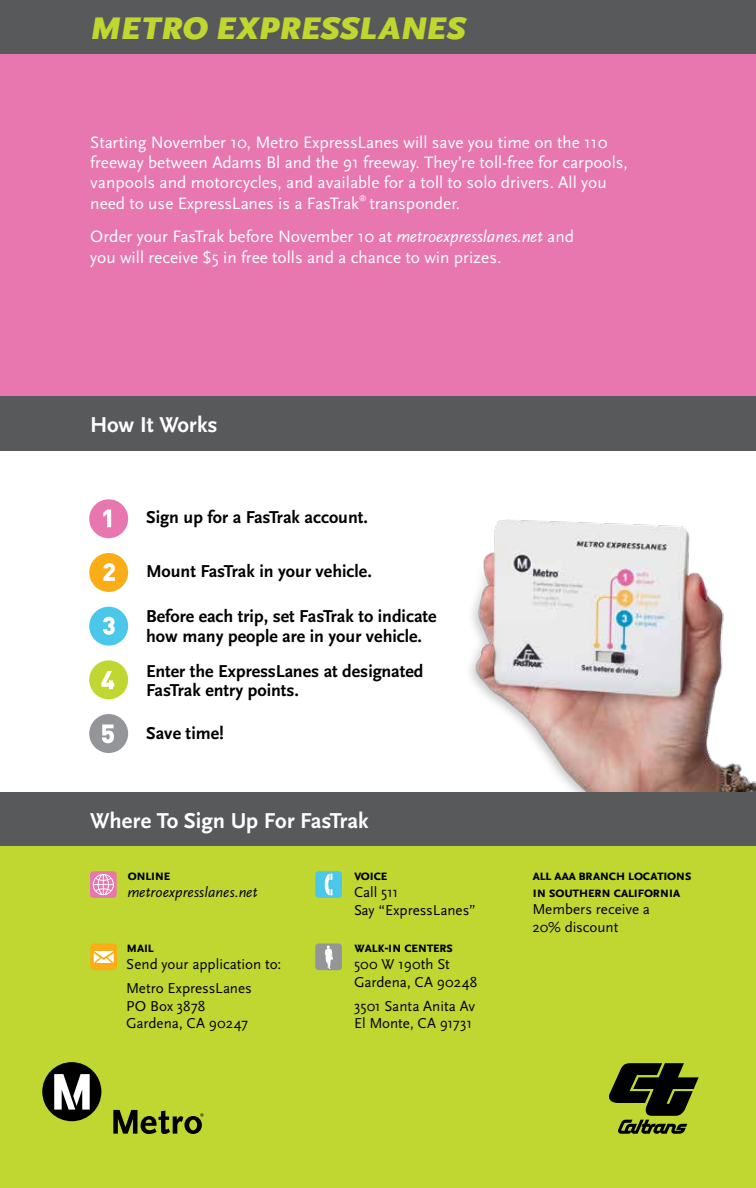
<style>
.page{position:relative;width:756px;height:1188px;background:#fff}
.page>*{position:absolute;margin:0;border:0;box-sizing:border-box;transform-origin:0 0}
.t1{font:italic 900 32.7px "Scala Sans";color:#c1d72f}
.t2{font:700 22.5px "Scala Sans";color:#fff}
.t3{font:700 18px/19.8px "Scala Sans";color:#000}
.t4{font:17.25px/20.2px "Scala Sans";color:#fff}
.t5{font:15px/17.2px "Scala Sans";color:#000}
.t6{font:700 15px/17.2px "Scala Sans Caps";letter-spacing:-.05em;color:#000}
.t7{font:italic 15px "Scala Sans";letter-spacing:.01em;color:#000}
.t8{font:7.5px "Scala Sans";color:#fff}
.s1{font-style:italic}
</style>
<div class="page">
<img style="left:470px;top:519px;width:286px;height:273px">
<div style="left:0;top:54px;width:756px;height:342px;background:#e977af"></div>
<div style="left:0;top:796px;width:756px;height:392px;background:#bfd730"></div>
<div style="left:0;top:0;width:756px;height:54px;background:#58595b"></div>
<div style="left:0;top:792px;width:756px;height:54px;background:#58595b"></div>
<div style="left:0;top:396px;width:756px;height:54px;background:#58595b"></div>
<svg style="left:609px;top:1063px;width:90px;height:71px"></svg>
<div style="left:89px;top:499px;width:39px;height:39px;background:#e977af;border-radius:50%"></div>
<svg style="left:103px;top:510px;width:8px;height:17px"></svg>
<div style="left:89px;top:553px;width:39px;height:39px;background:#fbad18;border-radius:50%"></div>
<svg style="left:104px;top:563px;width:11px;height:18px"></svg>
<div style="left:89px;top:607px;width:39px;height:39px;background:#4ac7e9;border-radius:50%"></div>
<svg style="left:103px;top:617px;width:12px;height:18px"></svg>
<div style="left:89px;top:660px;width:39px;height:39px;background:#bfd730;border-radius:50%"></div>
<svg style="left:101px;top:671px;width:13px;height:18px"></svg>
<div style="left:89px;top:714px;width:39px;height:39px;background:#939598;border-radius:50%"></div>
<svg style="left:102px;top:725px;width:12px;height:18px"></svg>
<svg style="left:315px;top:871px;width:27px;height:27px"></svg>
<svg style="left:90px;top:871px;width:27px;height:27px"></svg>
<div style="left:90px;top:944px;width:27px;height:26px;background:#fbad18;border-radius:3px"></div>
<svg style="left:94px;top:951px;width:20px;height:12px"></svg>
<div style="left:315px;top:944px;width:27px;height:26px;background:#939598;border-radius:3px"></div>
<svg style="left:325px;top:945px;width:8px;height:24px"></svg>
<div style="left:42px;top:1062px;width:59px;height:59px;background:#000;border-radius:50%"></div>
<svg style="left:54px;top:1074px;width:36px;height:36px"></svg>
<svg style="left:113px;top:1110px;width:91px;height:24px"></svg>
<h1 class="t1" style="left:91px;top:11px;width:377px">METRO EXPRESSLANES</h1>
<p class="t4" style="left:90px;top:132px;width:539px">Starting November 10, Metro ExpressLanes will save you time on the 110 freeway between Adams Bl and the 91 freeway. They’re toll-free for carpools, vanpools and motorcycles, and available for a toll to solo drivers. All you need to use ExpressLanes is a FasTrak</p>
<p class="t8" style="left:359px;top:193px;width:9px">®</p>
<p class="t4" style="left:90px;top:186px;width:485px;line-height:33.8px;text-indent:279px">transponder.<br>Order your FasTrak before November 10 at <span class="s1">metroexpresslanes.net</span> and</p>
<p class="t4" style="left:90px;top:247px;width:413px">you will receive $5 in free tolls and a chance to win prizes.</p>
<h2 class="t2" style="left:90px;top:413px;width:129px">How It Works</h2>
<p class="t3" style="left:146px;top:508px;width:223px">Sign up for a FasTrak account.</p>
<p class="t3" style="left:146px;top:562px;width:227px">Mount FasTrak in your vehicle.</p>
<p class="t3" style="left:146px;top:606px;width:292px">Before each trip, set FasTrak to indicate how many people are in your vehicle.</p>
<p class="t3" style="left:146px;top:661px;width:279px">Enter the ExpressLanes at designated<br>FasTrak entry points.</p>
<p class="t3" style="left:146px;top:724px;width:79px">Save time!</p>
<h2 class="t2" style="left:90px;top:809px;width:280px">Where To Sign Up For FasTrak</h2>
<p class="t6" style="left:127px;top:867px;width:45px">online</p>
<p class="t7" style="left:127px;top:884px;width:131px">metroexpresslanes.net</p>
<p class="t6" style="left:126px;top:939px;width:29px">mail</p>
<p class="t5" style="left:126px;top:953px;width:156px;line-height:24px">Send your application to:<br>Metro ExpressLanes</p>
<p class="t5" style="left:126px;top:997px;width:123px">PO Box 3878<br>Gardena, CA 90247</p>
<p class="t6" style="left:354px;top:867px;width:35px">voice</p>
<p class="t5" style="left:354px;top:884px;width:123px">Call 511<br>Say “ExpressLanes”</p>
<p class="t6" style="left:354px;top:939px;width:100px">walk-in centers</p>
<p class="t5" style="left:354px;top:956px;width:125px">500 W 190th St<br>Gardena, CA 90248</p>
<p class="t5" style="left:354px;top:997px;width:123px">3501 Santa Anita Av<br>El Monte, CA 91731</p>
<p class="t6" style="left:532px;top:867px;width:161px">all aaa branch locations in southern california</p>
<p class="t5" style="left:532px;top:901px;width:119px">Members receive a<br>20% discount</p>
</div>
